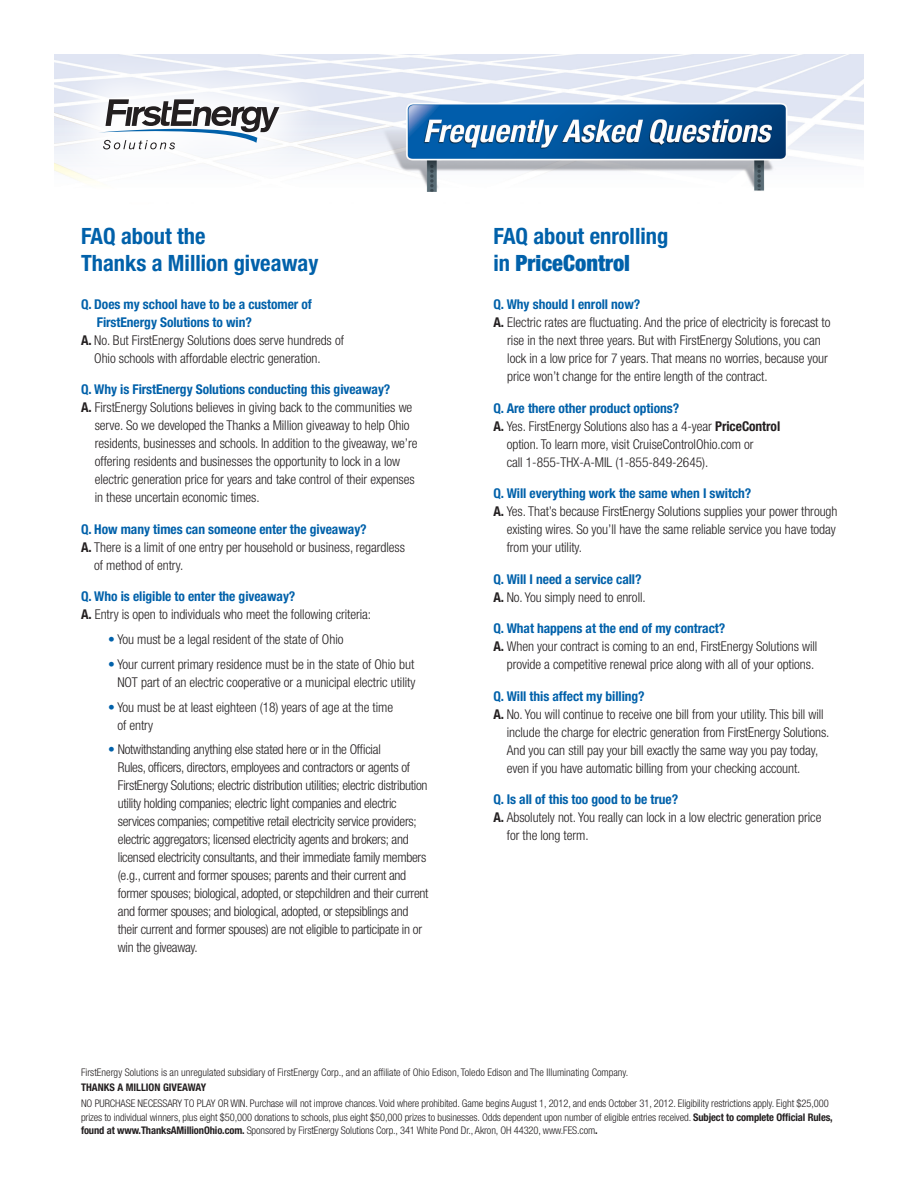
<style>
.page{position:relative;width:918px;height:1188px;background:#fff}
.page>*{position:absolute;margin:0;border:0;box-sizing:border-box;transform-origin:0 0}
.t1{font:700 condensed 22.5px/27px "Helvetica Neue";color:#0161aa}
.t2{font:300 condensed 13.5px/18px "Helvetica Neue";letter-spacing:-.005em;color:#231f20}
.t3{font:700 condensed 13.5px "Helvetica Neue";letter-spacing:-.005em;color:#0161aa}
.t4{font:300 condensed 10.5px/13.5px "Helvetica Neue";letter-spacing:-.01em;color:#231f20}
.t5{font:700 condensed 10.5px "Helvetica Neue";color:#231f20}
.s1{font-weight:700}
.s2{color:#0161aa}
.s3{font-weight:900}
.s4{font-weight:700;color:#0161aa}
</style>
<div class="page">
<img style="left:329px;top:54px;width:535px;height:138px">
<svg style="left:54px;top:54px;width:275px;height:128px"></svg>
<svg style="left:98px;top:99px;width:181px;height:50px"></svg>
<p class="t1" style="left:81px;top:222px;width:239px">FAQ about the<br>Thanks a Million giveaway</p>
<p class="t3" style="left:81px;top:296px;width:232px">Q. Does my school have to be a customer of</p>
<p class="t3" style="left:97px;top:314px;width:157px">FirstEnergy Solutions to win?</p>
<p class="t2" style="left:81px;top:331px;width:264px"><span class="s1">A.</span> No. But FirstEnergy Solutions does serve hundreds of</p>
<p class="t2" style="left:94px;top:349px;width:228px">Ohio schools with affordable electric generation.</p>
<p class="t3" style="left:81px;top:381px;width:311px">Q. Why is FirstEnergy Solutions conducting this giveaway?</p>
<p class="t2" style="left:95px;top:398px;width:324px;text-indent:-14px"><span class="s1">A.</span> FirstEnergy Solutions believes in giving back to the communities we serve. So we developed the Thanks a Million giveaway to help Ohio residents, businesses and schools. In addition to the giveaway, we’re offering residents and businesses the opportunity to lock in a low electric generation price for years and take control of their expenses in these uncertain economic times.</p>
<p class="t3" style="left:81px;top:521px;width:287px">Q. How many times can someone enter the giveaway?</p>
<p class="t2" style="left:94px;top:538px;width:312px;text-indent:-13px"><span class="s1">A.</span> There is a limit of one entry per household or business, regardless of method of entry.</p>
<p class="t3" style="left:81px;top:588px;width:216px">Q. Who is eligible to enter the giveaway?</p>
<p class="t2" style="left:81px;top:605px;width:292px"><span class="s1">A.</span> Entry is open to individuals who meet the following criteria:</p>
<p class="t2" style="left:108px;top:630px;width:237px"><span class="s2">•</span> You must be a legal resident of the state of Ohio</p>
<p class="t2" style="left:108px;top:655px;width:309px;text-align:right"><span class="s2">•</span> Your current primary residence must be in the state of Ohio but<br>NOT part of an electric cooperative or a municipal electric utility</p>
<p class="t2" style="left:117px;top:698px;width:277px;text-indent:-9px"><span class="s2">•</span> You must be at least eighteen (18) years of age at the time of entry</p>
<p class="t2" style="left:118px;top:740px;width:312px;text-indent:-10px"><span class="s2">•</span> Notwithstanding anything else stated here or in the Official<br>Rules, officers, directors, employees and contractors or agents of FirstEnergy Solutions; electric distribution utilities; electric distribution utility holding companies; electric light companies and electric services companies; competitive retail electricity service providers; electric aggregators; licensed electricity agents and brokers; and licensed electricity consultants, and their immediate family members (e.g., current and former spouses; parents and their current and former spouses; biological, adopted, or stepchildren and their current and former spouses; and biological, adopted, or stepsiblings and their current and former spouses) are not eligible to participate in or win the giveaway.</p>
<p class="t1" style="left:494px;top:222px;width:176px">FAQ about enrolling in <span class="s3">PriceControl</span></p>
<p class="t3" style="left:494px;top:296px;width:148px">Q. Why should I enroll now?</p>
<p class="t2" style="left:507px;top:313px;width:325px;text-indent:-14px"><span class="s1">A.</span> Electric rates are fluctuating. And the price of electricity is forecast to rise in the next three years. But with FirstEnergy Solutions, you can lock in a low price for 7 years. That means no worries, because your price won’t change for the entire length of the contract.</p>
<p class="t3" style="left:494px;top:400px;width:187px">Q. Are there other product options?</p>
<p class="t2" style="left:494px;top:417px;width:288px"><span class="s1">A.</span> Yes. FirstEnergy Solutions also has a 4-year <span class="s1">PriceControl</span></p>
<p class="t2" style="left:507px;top:435px;width:248px">option. To learn more, visit CruiseControlOhio.com or</p>
<p class="t2" style="left:507px;top:453px;width:203px">call 1-855-THX-A-MIL (1-855-849-2645).</p>
<p class="t3" style="left:494px;top:485px;width:259px">Q. Will everything work the same when I switch?</p>
<p class="t2" style="left:494px;top:502px;width:346px"><span class="s1">A.</span> Yes. That’s because FirstEnergy Solutions supplies your power through</p>
<p class="t2" style="left:507px;top:520px;width:331px">existing wires. So you’ll have the same reliable service you have today</p>
<p class="t2" style="left:507px;top:538px;width:77px">from your utility.</p>
<p class="t2" style="left:494px;top:570px;width:154px"><span class="s4">Q. Will I need a service call?<br></span><span class="s1">A.</span> No. You simply need to enroll.</p>
<p class="t3" style="left:494px;top:620px;width:233px">Q. What happens at the end of my contract?</p>
<p class="t2" style="left:494px;top:637px;width:325px"><span class="s1">A.</span> When your contract is coming to an end, FirstEnergy Solutions will</p>
<p class="t2" style="left:507px;top:655px;width:309px">provide a competitive renewal price along with all of your options.</p>
<p class="t3" style="left:494px;top:688px;width:153px">Q. Will this affect my billing?</p>
<p class="t2" style="left:507px;top:705px;width:324px;text-indent:-13px"><span class="s1">A.</span> No. You will continue to receive one bill from your utility. This bill will include the charge for electric generation from FirstEnergy Solutions.<br>And you can still pay your bill exactly the same way you pay today, even if you have automatic billing from your checking account.</p>
<p class="t3" style="left:494px;top:791px;width:186px">Q. Is all of this too good to be true?</p>
<p class="t2" style="left:494px;top:808px;width:329px"><span class="s1">A.</span> Absolutely not. You really can lock in a low electric generation price</p>
<p class="t2" style="left:507px;top:826px;width:83px">for the long term.</p>
<p class="t4" style="left:81px;top:1065px;width:549px">FirstEnergy Solutions is an unregulated subsidiary of FirstEnergy Corp., and an affiliate of Ohio Edison, Toledo Edison and The Illuminating Company.</p>
<p class="t5" style="left:81px;top:1081px;width:127px">THANKS A MILLION GIVEAWAY</p>
<p class="t4" style="left:81px;top:1096px;width:753px">NO PURCHASE NECESSARY TO PLAY OR WIN. Purchase will not improve chances. Void where prohibited. Game begins August 1, 2012, and ends October 31, 2012. Eligibility restrictions apply. Eight $25,000 prizes to individual winners, plus eight $50,000 donations to schools, plus eight $50,000 prizes to businesses. Odds dependent upon number of eligible entries received. <span class="s1">Subject to complete Official Rules, found at www.ThanksAMillionOhio.com.</span> Sponsored by FirstEnergy Solutions Corp., 341 White Pond Dr., Akron, OH 44320, www.FES.com<span class="s1">.</span></p>
</div>
